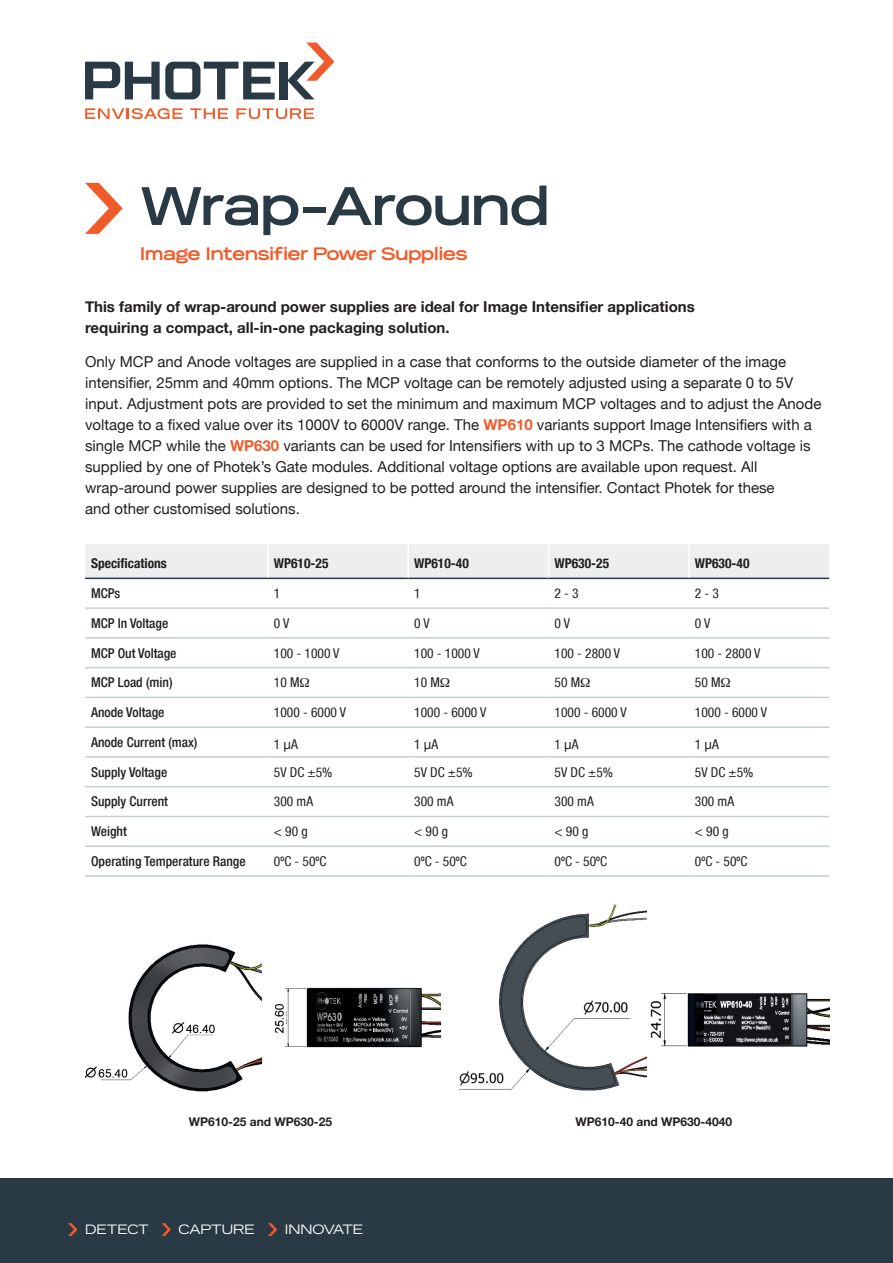
<style>
.page{position:relative;width:893px;height:1263px;background:#fff}
.page>*{position:absolute;margin:0;border:0;box-sizing:border-box;transform-origin:0 0}
.t1{font:700 54px "Reservation Wide";color:#293a45}
.t2{font:700 18px "Reservation Wide";color:#f15b2a}
.t3{font:15px/21px "Helvetica Neue";color:#231f20}
.t4{font:700 15px/21px "Helvetica Neue";color:#231f20}
.t5{font:condensed 13.5px "Helvetica Neue";color:#231f20}
.t6{font:500 condensed 13.5px "Helvetica Neue";color:#231f20}
.t7{font:700 condensed 13.5px "Helvetica Neue";color:#231f20}
.t8{font:13.5px "Reservation Wide";color:#fff}
.t9{font:700 12px "Helvetica Neue";color:#231f20}
.s1{font-weight:700;color:#f15b2a}
.s2{font-stretch:normal}
</style>
<div class="page">
<div style="left:0;top:1178px;width:893px;height:85px;background:#293a45"></div>
<svg style="left:268px;top:1223px;width:9px;height:13px"></svg>
<svg style="left:162px;top:1223px;width:9px;height:13px"></svg>
<svg style="left:68px;top:1223px;width:9px;height:13px"></svg>
<svg style="left:85px;top:183px;width:38px;height:51px"></svg>
<div style="left:85px;top:544px;width:744px;height:34px;background:#edeeef"></div>
<hr style="left:85px;top:578px;width:183px;height:1px;background:#293a45">
<hr style="left:268px;top:578px;width:140px;height:1px;background:#293a45">
<hr style="left:408px;top:578px;width:141px;height:1px;background:#293a45">
<hr style="left:549px;top:578px;width:140px;height:1px;background:#293a45">
<hr style="left:689px;top:578px;width:140px;height:1px;background:#293a45">
<hr style="left:407px;top:544px;width:2px;height:34px;background:#fff">
<hr style="left:548px;top:544px;width:1px;height:34px;background:#fff">
<hr style="left:688px;top:544px;width:2px;height:34px;background:#fff">
<hr style="left:85px;top:607px;width:183px;height:2px;background:#c5ced3">
<hr style="left:268px;top:607px;width:140px;height:2px;background:#c5ced3">
<hr style="left:408px;top:607px;width:141px;height:2px;background:#c5ced3">
<hr style="left:549px;top:607px;width:140px;height:2px;background:#c5ced3">
<hr style="left:689px;top:607px;width:140px;height:2px;background:#c5ced3">
<hr style="left:85px;top:637px;width:183px;height:2px;background:#c5ced3">
<hr style="left:268px;top:637px;width:140px;height:2px;background:#c5ced3">
<hr style="left:408px;top:637px;width:141px;height:2px;background:#c5ced3">
<hr style="left:549px;top:637px;width:140px;height:2px;background:#c5ced3">
<hr style="left:689px;top:637px;width:140px;height:2px;background:#c5ced3">
<hr style="left:85px;top:667px;width:183px;height:1px;background:#c5ced3">
<hr style="left:268px;top:667px;width:140px;height:1px;background:#c5ced3">
<hr style="left:408px;top:667px;width:141px;height:1px;background:#c5ced3">
<hr style="left:549px;top:667px;width:140px;height:1px;background:#c5ced3">
<hr style="left:689px;top:667px;width:140px;height:1px;background:#c5ced3">
<hr style="left:85px;top:697px;width:183px;height:1px;background:#c5ced3">
<hr style="left:268px;top:697px;width:140px;height:1px;background:#c5ced3">
<hr style="left:408px;top:697px;width:141px;height:1px;background:#c5ced3">
<hr style="left:549px;top:697px;width:140px;height:1px;background:#c5ced3">
<hr style="left:689px;top:697px;width:140px;height:1px;background:#c5ced3">
<hr style="left:85px;top:726px;width:183px;height:2px;background:#c5ced3">
<hr style="left:268px;top:726px;width:140px;height:2px;background:#c5ced3">
<hr style="left:408px;top:726px;width:141px;height:2px;background:#c5ced3">
<hr style="left:549px;top:726px;width:140px;height:2px;background:#c5ced3">
<hr style="left:689px;top:726px;width:140px;height:2px;background:#c5ced3">
<hr style="left:85px;top:756px;width:183px;height:2px;background:#c5ced3">
<hr style="left:268px;top:756px;width:140px;height:2px;background:#c5ced3">
<hr style="left:408px;top:756px;width:141px;height:2px;background:#c5ced3">
<hr style="left:549px;top:756px;width:140px;height:2px;background:#c5ced3">
<hr style="left:689px;top:756px;width:140px;height:2px;background:#c5ced3">
<hr style="left:85px;top:786px;width:183px;height:1px;background:#c5ced3">
<hr style="left:268px;top:786px;width:140px;height:1px;background:#c5ced3">
<hr style="left:408px;top:786px;width:141px;height:1px;background:#c5ced3">
<hr style="left:549px;top:786px;width:140px;height:1px;background:#c5ced3">
<hr style="left:689px;top:786px;width:140px;height:1px;background:#c5ced3">
<hr style="left:85px;top:816px;width:183px;height:1px;background:#c5ced3">
<hr style="left:268px;top:816px;width:140px;height:1px;background:#c5ced3">
<hr style="left:408px;top:816px;width:141px;height:1px;background:#c5ced3">
<hr style="left:549px;top:816px;width:140px;height:1px;background:#c5ced3">
<hr style="left:689px;top:816px;width:140px;height:1px;background:#c5ced3">
<hr style="left:85px;top:845px;width:183px;height:2px;background:#c5ced3">
<hr style="left:268px;top:845px;width:140px;height:2px;background:#c5ced3">
<hr style="left:408px;top:845px;width:141px;height:2px;background:#c5ced3">
<hr style="left:549px;top:845px;width:140px;height:2px;background:#c5ced3">
<hr style="left:689px;top:845px;width:140px;height:2px;background:#c5ced3">
<hr style="left:85px;top:875px;width:183px;height:2px;background:#c5ced3">
<hr style="left:268px;top:875px;width:140px;height:2px;background:#c5ced3">
<hr style="left:408px;top:875px;width:141px;height:2px;background:#c5ced3">
<hr style="left:549px;top:875px;width:140px;height:2px;background:#c5ced3">
<hr style="left:689px;top:875px;width:140px;height:2px;background:#c5ced3">
<hr style="left:267px;top:544px;width:2px;height:34px;background:#fff">
<img style="left:85px;top:944px;width:178px;height:148px">
<img style="left:274px;top:987px;width:167px;height:61px">
<img style="left:459px;top:904px;width:187px;height:187px">
<img style="left:650px;top:993px;width:179px;height:54px">
<svg style="left:85px;top:62px;width:190px;height:37px"></svg>
<div style="left:279px;top:62px;width:8px;height:37px;background:#293a45"></div>
<svg style="left:287px;top:43px;width:47px;height:56px"></svg>
<svg style="left:85px;top:108px;width:98px;height:11px"></svg>
<svg style="left:190px;top:108px;width:38px;height:11px"></svg>
<svg style="left:237px;top:108px;width:77px;height:11px"></svg>
<h1 class="t1" style="left:140px;top:173px;width:410px">Wrap-Around</h1>
<p class="t2" style="left:140px;top:242px;width:328px">Image Intensifier Power Supplies</p>
<p class="t4" style="left:85px;top:297px;width:611px">This family of wrap-around power supplies are ideal for Image Intensifier applications requiring a compact, all-in-one packaging solution.</p>
<p class="t3" style="left:85px;top:352px;width:738px">Only MCP and Anode voltages are supplied in a case that conforms to the outside diameter of the image intensifier, 25mm and 40mm options. The MCP voltage can be remotely adjusted using a separate 0 to 5V input. Adjustment pots are provided to set the minimum and maximum MCP voltages and to adjust the Anode voltage to a fixed value over its 1000V to 6000V range. The <span class="s1">WP610</span> variants support Image Intensifiers with a single MCP while the <span class="s1">WP630</span> variants can be used for Intensifiers with up to 3 MCPs. The cathode voltage is supplied by one of Photek’s Gate modules. Additional voltage options are available upon request. All wrap-around power supplies are designed to be potted around the intensifier. Contact Photek for these<br>and other customised solutions.</p>
<p class="t7" style="left:91px;top:552px;width:77px">Specifications</p>
<p class="t7" style="left:274px;top:552px;width:56px">WP610-25</p>
<p class="t7" style="left:414px;top:552px;width:56px">WP610-40</p>
<p class="t7" style="left:554px;top:552px;width:56px">WP630-25</p>
<p class="t7" style="left:695px;top:552px;width:56px">WP630-40</p>
<p class="t6" style="left:91px;top:585px;width:31px">MCPs</p>
<p class="t5" style="left:274px;top:585px;width:8px">1</p>
<p class="t5" style="left:414px;top:585px;width:8px">1</p>
<p class="t5" style="left:554px;top:585px;width:26px">2 - 3</p>
<p class="t5" style="left:695px;top:585px;width:26px">2 - 3</p>
<p class="t6" style="left:91px;top:615px;width:79px">MCP In Voltage</p>
<p class="t5" style="left:274px;top:615px;width:17px">0 V</p>
<p class="t5" style="left:414px;top:615px;width:17px">0 V</p>
<p class="t5" style="left:554px;top:615px;width:17px">0 V</p>
<p class="t5" style="left:695px;top:615px;width:17px">0 V</p>
<p class="t6" style="left:91px;top:645px;width:87px">MCP Out Voltage</p>
<p class="t5" style="left:274px;top:645px;width:67px">100 - 1000 V</p>
<p class="t5" style="left:414px;top:645px;width:67px">100 - 1000 V</p>
<p class="t5" style="left:555px;top:645px;width:67px">100 - 2800 V</p>
<p class="t5" style="left:695px;top:645px;width:67px">100 - 2800 V</p>
<p class="t6" style="left:91px;top:674px;width:83px">MCP Load (min)</p>
<p class="t5" style="left:274px;top:675px;width:27px">10 M</p>
<p class="t5" style="left:414px;top:675px;width:27px">10 M</p>
<p class="t5" style="left:555px;top:675px;width:27px">50 M</p>
<p class="t5" style="left:695px;top:675px;width:27px">50 M</p>
<p class="t6" style="left:91px;top:704px;width:75px">Anode Voltage</p>
<p class="t5" style="left:274px;top:704px;width:74px">1000 - 6000 V</p>
<p class="t5" style="left:414px;top:704px;width:74px">1000 - 6000 V</p>
<p class="t5" style="left:555px;top:704px;width:74px">1000 - 6000 V</p>
<p class="t5" style="left:695px;top:704px;width:74px">1000 - 6000 V</p>
<p class="t6" style="left:91px;top:734px;width:108px">Anode Current (max)</p>
<p class="t5" style="left:274px;top:736px;width:25px">1 <span class="s2">μ</span>A</p>
<p class="t5" style="left:414px;top:736px;width:25px">1 <span class="s2">μ</span>A</p>
<p class="t5" style="left:555px;top:736px;width:25px">1 <span class="s2">μ</span>A</p>
<p class="t5" style="left:695px;top:736px;width:25px">1 <span class="s2">μ</span>A</p>
<p class="t6" style="left:91px;top:764px;width:78px">Supply Voltage</p>
<p class="t5" style="left:274px;top:764px;width:60px">5V DC ±5%</p>
<p class="t5" style="left:414px;top:764px;width:60px">5V DC ±5%</p>
<p class="t5" style="left:555px;top:764px;width:60px">5V DC ±5%</p>
<p class="t5" style="left:695px;top:764px;width:60px">5V DC ±5%</p>
<p class="t6" style="left:91px;top:794px;width:78px">Supply Current</p>
<p class="t5" style="left:274px;top:794px;width:41px">300 mA</p>
<p class="t5" style="left:414px;top:794px;width:41px">300 mA</p>
<p class="t5" style="left:555px;top:794px;width:41px">300 mA</p>
<p class="t5" style="left:695px;top:794px;width:41px">300 mA</p>
<p class="t6" style="left:91px;top:823px;width:37px">Weight</p>
<p class="t5" style="left:274px;top:824px;width:35px">&lt; 90 g</p>
<p class="t5" style="left:414px;top:824px;width:35px">&lt; 90 g</p>
<p class="t5" style="left:555px;top:824px;width:35px">&lt; 90 g</p>
<p class="t5" style="left:695px;top:824px;width:35px">&lt; 90 g</p>
<p class="t6" style="left:91px;top:853px;width:156px">Operating Temperature Range</p>
<p class="t5" style="left:274px;top:853px;width:54px">0ºC - 50ºC</p>
<p class="t5" style="left:414px;top:853px;width:54px">0ºC - 50ºC</p>
<p class="t5" style="left:555px;top:853px;width:54px">0ºC - 50ºC</p>
<p class="t5" style="left:695px;top:853px;width:54px">0ºC - 50ºC</p>
<p class="t9" style="left:189px;top:1112px;width:145px">WP610-25 and WP630-25</p>
<p class="t9" style="left:575px;top:1112px;width:158px">WP610-40 and WP630-4040</p>
<p class="t8" style="left:85px;top:1222px;width:65px">DETECT</p>
<p class="t8" style="left:179px;top:1222px;width:78px">CAPTURE</p>
<p class="t8" style="left:285px;top:1222px;width:80px">INNOVATE</p>
</div>
